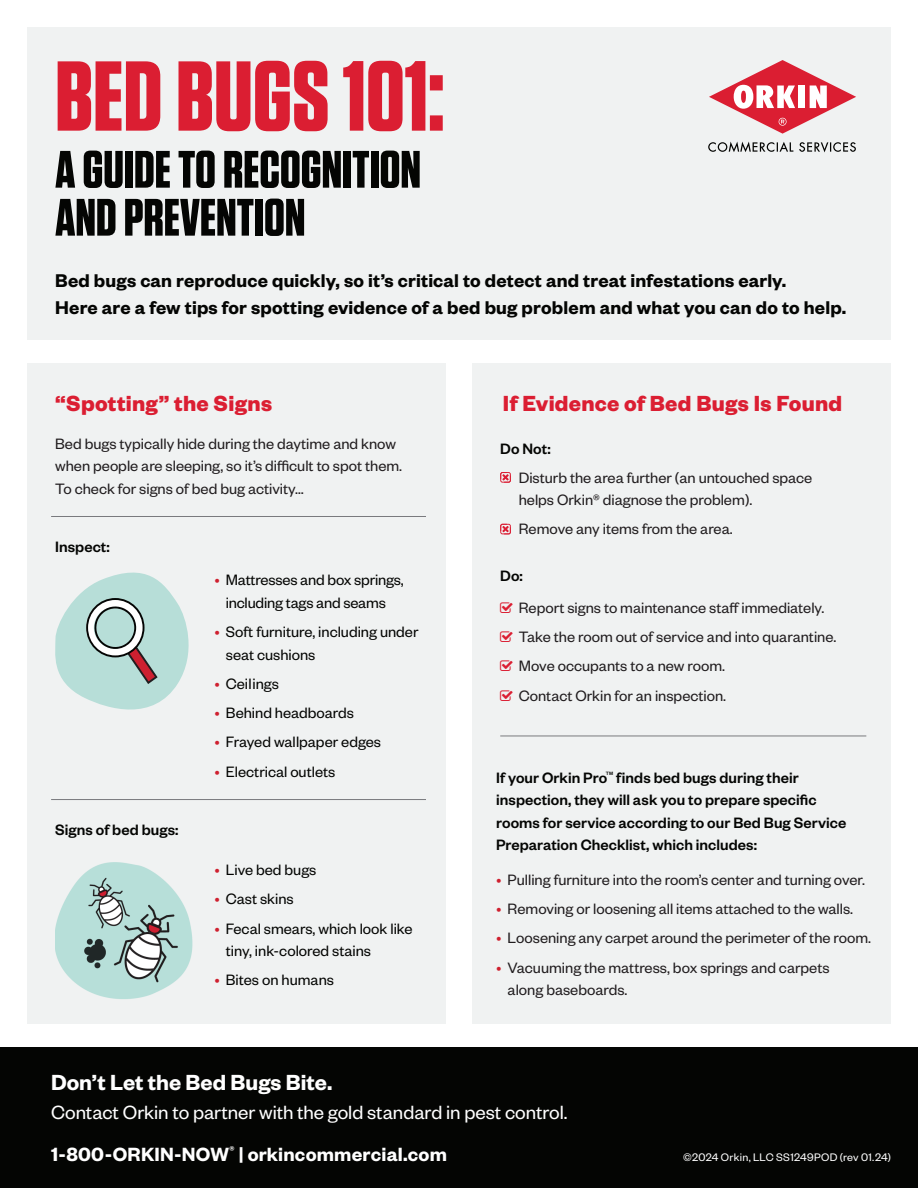
<style>
.page{position:relative;width:918px;height:1188px;background:#fff}
.page>*{position:absolute;margin:0;border:0;box-sizing:border-box;transform-origin:0 0}
.t1{font:700 99px "Tungsten";color:#db1e32}
.t2{font:700 52.5px/48px "Tungsten";color:#040503}
.t3{font:700 24px "Founders Grotesk";letter-spacing:.01em;color:#db1e32}
.t4{font:600 24px "Founders Grotesk";color:#fff}
.t5{font:21px/42.3px "Founders Grotesk";letter-spacing:-.005em;color:#fff}
.t6{font:600 20.25px/27px "Founders Grotesk";letter-spacing:.01em;color:#040503}
.t7{font:16.5px/22.5px "Founders Grotesk";color:#211d1f}
.t8{font:16.5px/22.5px "Founders Grotesk";color:#040503}
.t9{font:500 16.5px/22.5px "Founders Grotesk";letter-spacing:.005em;color:#040503}
.t10{font:12px "Founders Grotesk";letter-spacing:.02em;color:#fff}
.t11{font:500 5.25px "Founders Grotesk";color:#040503}
.s1{color:#cf202f}
.s2{font-weight:600}
</style>
<div class="page">
<div style="left:27px;top:27px;width:864px;height:312px;background:#f0f2f2"></div>
<svg style="left:709px;top:60px;width:147px;height:74px"></svg>
<svg style="left:708px;top:142px;width:85px;height:10px"></svg>
<svg style="left:799px;top:142px;width:57px;height:10px"></svg>
<div style="left:0;top:1048px;width:918px;height:140px;background:#040503"></div>
<div style="left:472px;top:363px;width:419px;height:661px;background:#f0f2f2"></div>
<hr style="left:500px;top:736px;width:366px;height:1px;background:#797a7e">
<div style="left:27px;top:363px;width:419px;height:661px;background:#f0f2f2"></div>
<hr style="left:51px;top:516px;width:375px;height:1px;background:#797a7e">
<hr style="left:51px;top:799px;width:375px;height:1px;background:#797a7e">
<img style="left:55px;top:862px;width:138px;height:137px">
<svg style="left:55px;top:572px;width:134px;height:138px"></svg>
<svg style="left:500px;top:472px;width:11px;height:11px"></svg>
<svg style="left:500px;top:524px;width:11px;height:10px"></svg>
<h1 class="t1" style="left:55px;top:43px;width:391px">BED BUGS 101:</h1>
<h2 class="t2" style="left:55px;top:147px;width:367px">A GUIDE TO RECOGNITION<br>AND PREVENTION</h2>
<p class="t6" style="left:55px;top:266px;width:793px">Bed bugs can reproduce quickly, so it’s critical to detect and treat infestations early.<br>Here are a few tips for spotting evidence of a bed bug problem and what you can do to help.</p>
<h3 class="t3" style="left:55px;top:388px;width:218px">“Spotting” the Signs</h3>
<p class="t7" style="left:55px;top:431px;width:348px">Bed bugs typically hide during the daytime and know when people are sleeping, so it’s difficult to spot them.<br>To check for signs of bed bug activity…</p>
<p class="t9" style="left:55px;top:535px;width:56px">Inspect:</p>
<p class="t9" style="left:55px;top:818px;width:125px">Signs of bed bugs:</p>
<p class="t8" style="left:214px;top:568px;width:191px;text-align:center"><span class="s1">•</span> Mattresses and box springs, including tags and seams</p>
<p class="t8" style="left:226px;top:620px;width:194px;text-indent:-11px"><span class="s1">•</span> Soft furniture, including under seat cushions</p>
<p class="t8" style="left:214px;top:671px;width:66px"><span class="s1">•</span> Ceilings</p>
<p class="t8" style="left:214px;top:701px;width:141px"><span class="s1">•</span> Behind headboards</p>
<p class="t8" style="left:214px;top:730px;width:168px"><span class="s1">•</span> Frayed wallpaper edges</p>
<p class="t8" style="left:214px;top:759px;width:122px"><span class="s1">•</span> Electrical outlets</p>
<p class="t8" style="left:214px;top:858px;width:104px"><span class="s1">•</span> Live bed bugs</p>
<p class="t8" style="left:214px;top:887px;width:81px"><span class="s1">•</span> Cast skins</p>
<p class="t8" style="left:226px;top:916px;width:188px;text-indent:-11px"><span class="s1">•</span> Fecal smears, which look like tiny, ink-colored stains</p>
<p class="t8" style="left:214px;top:968px;width:121px"><span class="s1">•</span> Bites on humans</p>
<h3 class="t3" style="left:503px;top:388px;width:341px">If Evidence of Bed Bugs Is Found</h3>
<p class="t9" style="left:500px;top:436px;width:52px">Do Not:</p>
<p class="t7" style="left:519px;top:465px;width:295px">Disturb the area further (an untouched space helps Orkin® diagnose the problem).</p>
<p class="t7" style="left:519px;top:517px;width:215px">Remove any items from the area.</p>
<p class="t9" style="left:500px;top:564px;width:24px">Do:</p>
<p class="t7" style="left:519px;top:592px;width:319px;line-height:29.2px">Report signs to maintenance staff immediately.<br>Take the room out of service and into quarantine.<br>Move occupants to a new room.<br>Contact Orkin for an inspection.</p>
<p class="t9" style="left:496px;top:765px;width:112px">If your Orkin Pro</p>
<p class="t11" style="left:606px;top:770px;width:9px">TM</p>
<p class="t9" style="left:496px;top:765px;width:352px;text-indent:120px">finds bed bugs during their inspection, they will ask you to prepare specific rooms for service according to our Bed Bug Service Preparation Checklist, which includes:</p>
<p class="t7" style="left:496px;top:868px;width:370px"><span class="s1">•</span> Pulling furniture into the room’s center and turning over.</p>
<p class="t7" style="left:496px;top:897px;width:358px"><span class="s1">•</span> Removing or loosening all items attached to the walls.</p>
<p class="t7" style="left:496px;top:926px;width:376px"><span class="s1">•</span> Loosening any carpet around the perimeter of the room.</p>
<p class="t7" style="left:508px;top:955px;width:323px;text-indent:-11px"><span class="s1">•</span> Vacuuming the mattress, box springs and carpets along baseboards.</p>
<h3 class="t4" style="left:51px;top:1067px;width:283px">Don’t Let the Bed Bugs Bite.</h3>
<p class="t5" style="left:51px;top:1090px;width:518px">Contact Orkin to partner with the gold standard in pest control.<br><span class="s2">1-800-ORKIN-NOW</span><sup>®</sup> <span class="s2">| orkincommercial.com</span></p>
<p class="t10" style="left:683px;top:1150px;width:209px">©2024 Orkin, LLC SS1249POD (rev 01.24)</p>
</div>
